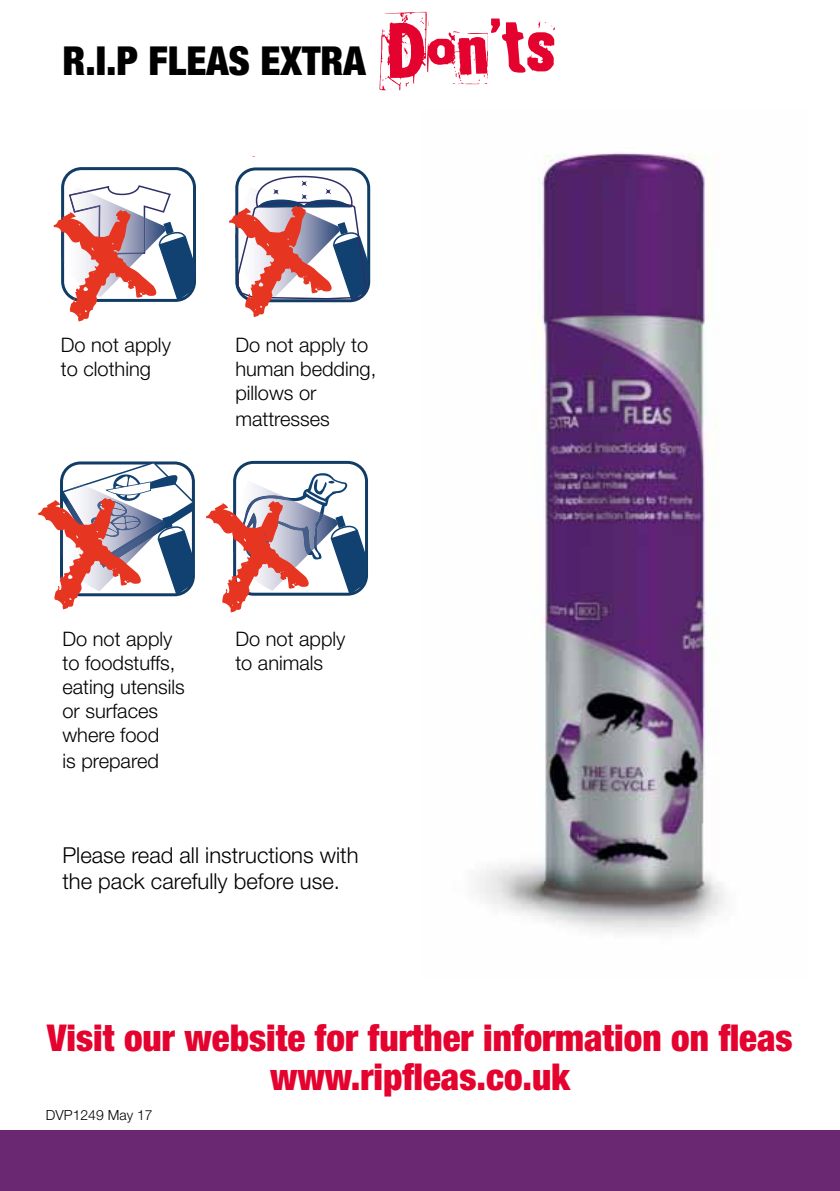
<style>
.page{position:relative;width:840px;height:1191px;background:#fff}
.page>*{position:absolute;margin:0;border:0;box-sizing:border-box;transform-origin:0 0}
.t1{font:92.4px "Broken 15";color:#e4032e}
.t2{font:900 condensed 40px "Helvetica Neue";color:#000}
.t3{font:900 condensed 37px/39px "Helvetica Neue";color:#e4032e;text-align:center}
.t4{font:300 22px/26px "Helvetica Neue";color:#000}
.t5{font:300 20px/24px "Helvetica Neue";color:#000}
.t6{font:300 14px "Helvetica Neue";color:#000}
</style>
<div class="page">
<img style="left:477px;top:152px;width:248px;height:781px">
<svg style="left:54px;top:167px;width:142px;height:154px"></svg>
<svg style="left:229px;top:167px;width:141px;height:150px"></svg>
<svg style="left:38px;top:461px;width:157px;height:148px"></svg>
<svg style="left:206px;top:461px;width:162px;height:151px"></svg>
<div style="left:0;top:1130px;width:839px;height:60px;background:#6a2772"></div>
<h2 class="t2" style="left:62px;top:36px;width:305px">R.I.P FLEAS EXTRA</h2>
<h1 class="t1" style="left:387px;top:0;width:170px">Don’ts</h1>
<p class="t5" style="left:61px;top:332px;width:112px">Do not apply to clothing</p>
<p class="t5" style="left:235px;top:332px;width:142px">Do not apply to human bedding, pillows or</p>
<p class="t5" style="left:235px;top:407px;width:96px">mattresses</p>
<p class="t5" style="left:62px;top:626px;width:124px">Do not apply to foodstuffs, eating utensils or surfaces where food</p>
<p class="t5" style="left:62px;top:748px;width:98px">is prepared</p>
<p class="t5" style="left:235px;top:626px;width:112px">Do not apply to animals</p>
<p class="t4" style="left:62px;top:842px;width:297px">Please read all instructions with the pack carefully before use.</p>
<h3 class="t3" style="left:47px;top:1017px;width:746px">Visit our website for further information on fleas www.ripfleas.co.uk</h3>
<p class="t6" style="left:46px;top:1106px;width:108px">DVP1249 May 17</p>
</div>
